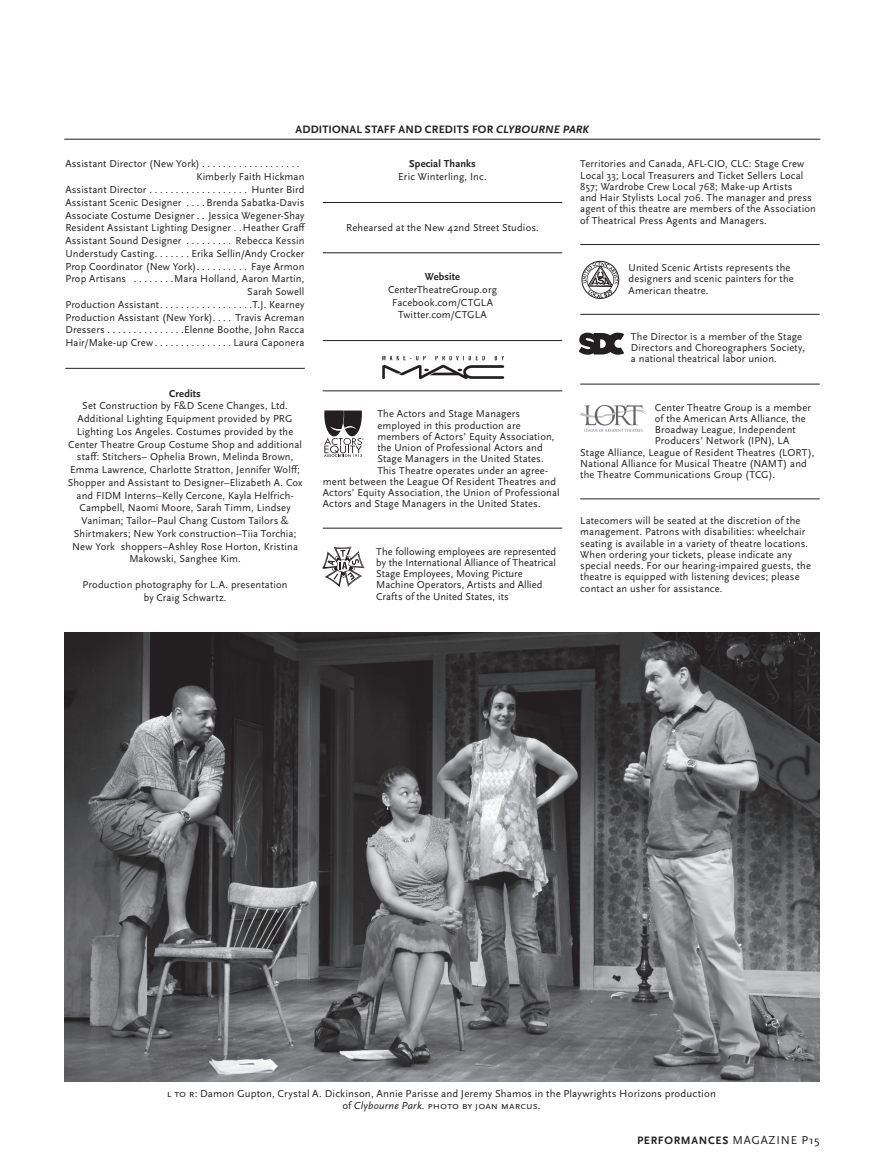
<style>
.page{position:relative;width:878px;height:1175px;background:#fff}
.page>*{position:absolute;margin:0;border:0;box-sizing:border-box;transform-origin:0 0}
.t1{font:700 11.25px "Scala Sans Pro";letter-spacing:.05em;color:#231f20}
.t2{font:700 11.25px "Scala Sans Pro";letter-spacing:.015em;color:#231f20}
.t3{font:italic 700 11.25px "Scala Sans Pro";letter-spacing:.015em;color:#231f20}
.t4{font:11.25px "Scala Sans Pro";color:#231f20;scale:1.2 1}
.t5{font:10.5px/12.8px "Scala Sans Pro";letter-spacing:.015em;color:#231f20}
.t6{font:700 10.5px "Scala Sans Pro";letter-spacing:.01em;color:#231f20}
.s1{font-style:normal}
.s2{font-style:italic}
.s3{font-weight:400;font-size:12px}
.s4{font-size:12px}
</style>
<div class="page">
<hr style="left:65px;top:368px;width:240px;height:1px;background:#231f20">
<hr style="left:323px;top:202px;width:239px;height:1px;background:#231f20">
<hr style="left:323px;top:252px;width:239px;height:1px;background:#231f20">
<hr style="left:323px;top:340px;width:239px;height:1px;background:#231f20">
<hr style="left:323px;top:390px;width:239px;height:1px;background:#231f20">
<hr style="left:323px;top:528px;width:239px;height:1px;background:#231f20">
<hr style="left:580px;top:244px;width:239px;height:1px;background:#231f20">
<hr style="left:580px;top:314px;width:239px;height:1px;background:#231f20">
<hr style="left:580px;top:384px;width:239px;height:1px;background:#231f20">
<hr style="left:580px;top:498px;width:239px;height:1px;background:#231f20">
<hr style="left:64px;top:139px;width:756px;height:1px;background:#231f20">
<svg style="left:324px;top:410px;width:39px;height:47px"></svg>
<svg style="left:322px;top:546px;width:42px;height:41px"></svg>
<svg style="left:578px;top:332px;width:46px;height:23px"></svg>
<img style="left:581px;top:260px;width:39px;height:39px">
<img style="left:579px;top:405px;width:68px;height:27px">
<img style="left:382px;top:356px;width:123px;height:22px">
<img style="left:65px;top:632px;width:754px;height:450px">
<p class="t2" style="left:295px;top:123px;width:112px">ADDITIONAL STAFF and</p>
<p class="t1" style="left:425px;top:123px;width:8px">credi</p>
<p class="t3" style="left:456px;top:123px;width:134px"><span class="s1">ts FOR</span> CLYBOURNE PARK</p>
<p class="t5" style="left:65px;top:158px;width:138px">Assistant D irector (N ew York)....................</p>
<p class="t5" style="left:65px;top:183px;width:86px">Assistant D irector....................</p>
<p class="t5" style="left:251px;top:183px;width:54px">H unter Bird</p>
<p class="t5" style="left:65px;top:196px;width:122px">Assistant Scenic Designer ....</p>
<p class="t5" style="left:65px;top:196px;width:242px;text-align:justify;text-indent:141px">Brenda Sabatka-Davis Associate Costume Designer... Jessica Wegener-Shay Resident Assistant Lighting Designer.. H eather Graff Assistant Sound Designer ..........</p>
<p class="t5" style="left:236px;top:234px;width:70px">Rebecca Kessin</p>
<p class="t5" style="left:65px;top:247px;width:93px">U nderstudy Casting.......</p>
<p class="t5" style="left:65px;top:247px;width:240px;text-indent:126px">Erika Sellin/Andy Crocker<br>Prop Coordinator (N ew York)...........</p>
<p class="t5" style="left:251px;top:260px;width:55px">Faye Armon</p>
<p class="t5" style="left:65px;top:272px;width:70px">Prop Artisans ........</p>
<p class="t5" style="left:174px;top:272px;width:132px">Mara Holland, Aaron Martin,</p>
<p class="t5" style="left:65px;top:298px;width:98px">Production Assistant..................</p>
<p class="t5" style="left:252px;top:298px;width:53px">T.J. Kearney</p>
<p class="t5" style="left:65px;top:311px;width:151px">Production Assistant (N ew York).....</p>
<p class="t5" style="left:235px;top:311px;width:70px">Travis Acreman</p>
<p class="t5" style="left:65px;top:323px;width:44px">D ressers...............</p>
<p class="t5" style="left:184px;top:323px;width:122px">Elenne Boothe, John Racca</p>
<p class="t5" style="left:65px;top:336px;width:92px">H air/Make-up Crew...............</p>
<p class="t5" style="left:233px;top:336px;width:73px">Laura Caponera</p>
<p class="t6" style="left:169px;top:387px;width:33px">Credits</p>
<p class="t5" style="left:68px;top:399px;width:236px;text-align:center">Set Construction by F&amp;D Scene Changes, Ltd.<br>Additional Lighting Equipment provided by PRG Lighting Los Angeles. Costumes provided by the Center Theatre Group Costume Shop and additional staff: Stitchers– Ophelia Brown, Melinda Brown, Emma Lawrence, Charlotte Stratton, Jennifer Wolff; Shopper and Assistant to Designer–Elizabeth A. Cox and FID M I nterns–Kelly Cercone, Kayla H elfrich-Campbell, Naomi Moore, Sarah Timm, Lindsey Vaniman; Tailor–Paul Chang Custom Tailors &amp; Shirtmakers; N ew York construction–Tiia Torchia;<br>N ew York shoppers–Ashley Rose H orton, Kristina Makowski, Sanghee Kim.</p>
<p class="t5" style="left:83px;top:578px;width:206px;text-align:center">Production photography for L.A. presentation by Craig Schwartz.</p>
<p class="t6" style="left:409px;top:158px;width:68px">Special Thanks</p>
<p class="t5" style="left:398px;top:170px;width:90px">Eric Winterling, I nc.</p>
<p class="t5" style="left:346px;top:221px;width:194px">Rehearsed at the N ew 42nd Street Studios.</p>
<p class="t6" style="left:425px;top:271px;width:37px">Website</p>
<p class="t5" style="left:388px;top:283px;width:110px;text-align:center">CenterTheatreGroup.org<br>Facebook.com/CTGLA<br>Twitter.com/CTGLA</p>
<p class="t5" style="left:377px;top:407px;width:144px">The Actors and Stage Managers</p>
<p class="t5" style="left:377px;top:419px;width:145px">employed in this production are</p>
<p class="t5" style="left:377px;top:430px;width:179px">members of Actors’ Equity Association,</p>
<p class="t5" style="left:377px;top:441px;width:167px">the U nion of Professional Actors and</p>
<p class="t5" style="left:377px;top:452px;width:168px">Stage Managers in the U nited States.</p>
<p class="t5" style="left:377px;top:464px;width:172px">This Theatre operates under an agree-</p>
<p class="t5" style="left:323px;top:475px;width:235px">ment between the League Of Resident Theatres and</p>
<p class="t5" style="left:323px;top:486px;width:238px">Actors’ Equity Association, the U nion of Professional</p>
<p class="t5" style="left:323px;top:497px;width:219px">Actors and Stage Managers in the U nited States.</p>
<p class="t5" style="left:376px;top:545px;width:181px;line-height:11.2px">The following employees are represented by the I nternational Alliance of Theatrical Stage Employees, Moving Picture Machine Operators, Artists and Allied Crafts of the U nited States, its</p>
<p class="t5" style="left:580px;top:158px;width:237px;line-height:11.2px">Territories and Canada, AFL-CIO, CLC: Stage Crew Local 33; Local Treasurers and Ticket Sellers Local 857; Wardrobe Crew Local 768; Make-up Artists<br>and H air Stylists Local 706. The manager and press agent of this theatre are members of the Association of Theatrical Press Agents and Managers.</p>
<p class="t5" style="left:628px;top:262px;width:167px;line-height:11.2px">U nited Scenic Artists represents the designers and scenic painters for the<br>American theatre.</p>
<p class="t5" style="left:631px;top:330px;width:175px;line-height:11.2px">The Director is a member of the Stage<br>Directors and Choreographers Society, a national theatrical labor union.</p>
<p class="t5" style="left:655px;top:401px;width:158px">Center Theatre Group is a member</p>
<p class="t5" style="left:655px;top:412px;width:152px">of the American Arts Alliance, the</p>
<p class="t5" style="left:655px;top:423px;width:142px">Broadway League, I ndependent</p>
<p class="t5" style="left:655px;top:434px;width:136px">Producers’ N etwork (I PN), LA</p>
<p class="t5" style="left:580px;top:446px;width:236px">Stage Alliance, League of Resident Theatres (LORT),</p>
<p class="t5" style="left:580px;top:457px;width:228px">N ational Alliance for Musical Theatre (NAMT) and</p>
<p class="t5" style="left:580px;top:468px;width:196px">the Theatre Communications Group (TCG).</p>
<p class="t5" style="left:580px;top:515px;width:232px;line-height:11.2px">Latecomers will be seated at the discretion of the management. Patrons with disabilities: wheelchair seating is available in a variety of theatre locations.<br>When ordering your tickets, please indicate any special needs. For our hearing-impaired guests, the theatre is equipped with listening devices; please contact an usher for assistance.</p>
<p class="t5" style="left:167px;top:1087px;width:550px;line-height:12px;text-align:center">l to r: Damon Gupton, Crystal A. Dickinson, Annie Parisse and Jeremy Shamos in the Playwrights H orizons production of <span class="s2">Clybourne Park.</span> photo by joan marcus.</p>
<p class="t1" style="left:637px;top:1133px;width:147px">PERFORMANCES <span class="s3">MAGAZINE</span></p>
<p class="t4" style="left:801px;top:1133px;width:17px"><span class="s4">P</span>15</p>
</div>
